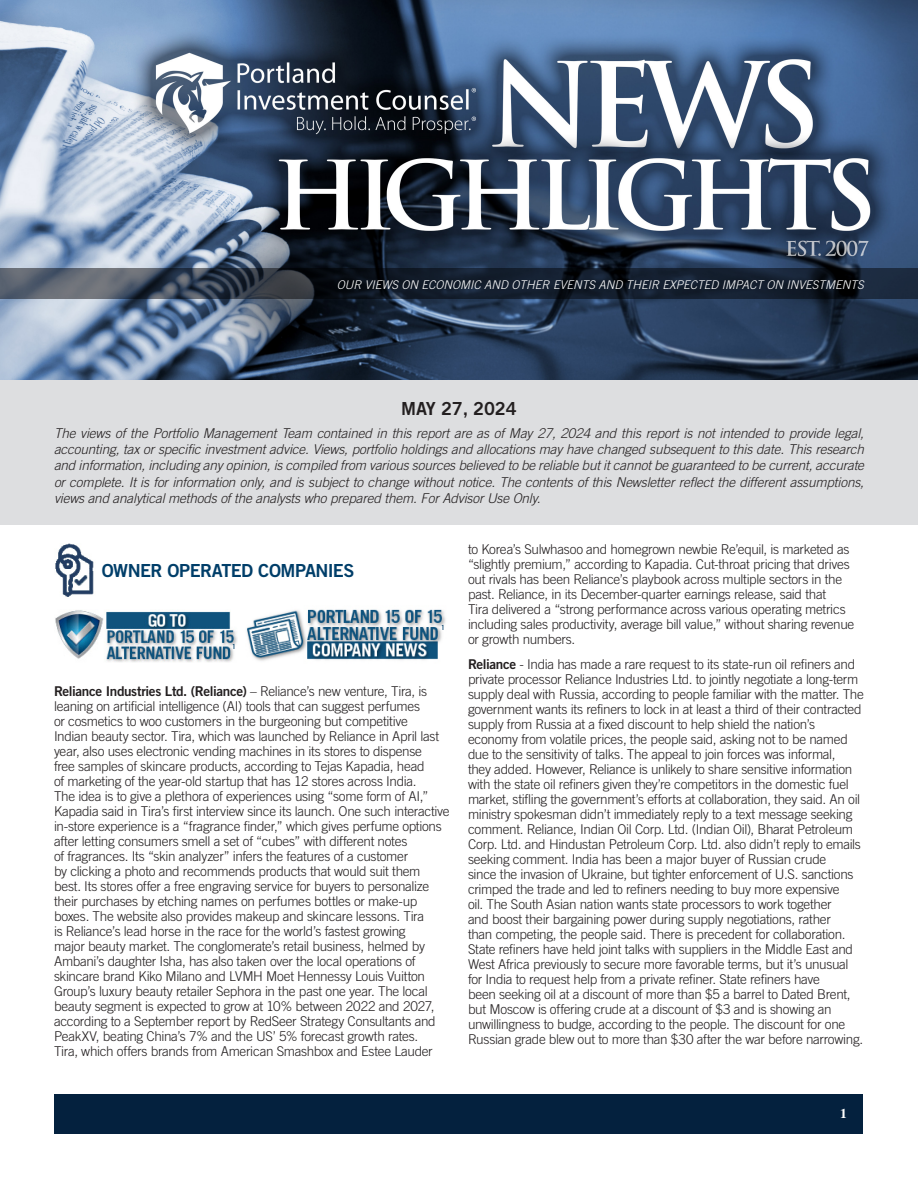
<style>
.page{position:relative;width:918px;height:1188px;background:#fff}
.page>*{position:absolute;margin:0;border:0;box-sizing:border-box;transform-origin:0 0}
.Article_-_Body{font:18px "Trade Gothic Bold Two";letter-spacing:-.035em;color:#003e69}
.t1{font:18px "Trade Gothic Bold Two";letter-spacing:-.01em;color:#231f20}
.Article_-_Body-2{font:300 13.5px/15px "Trade Gothic";letter-spacing:-.025em;color:#231f20}
.t2{font:italic 300 13.5px/16.2px "Trade Gothic";letter-spacing:-.01em;color:#231f20;text-align:justify}
.t3{font:700 13.5px "Times";color:#fff}
.t4{font:italic 300 12px "Trade Gothic";color:#fff}
.t5{font:7.05px "Trade Gothic Bold Cond Twenty";color:#003e69}
.s1{font-family:"Trade Gothic Bold Two";font-weight:400}
</style>
<div class="page">
<div style="left:55px;top:1094px;width:808px;height:39px;background:#04213e"></div>
<img style="left:0;top:0;width:918px;height:380px">
<svg style="left:0;top:268px;width:918px;height:31px;background:#232c39"></svg>
<img style="left:55px;top:543px;width:39px;height:54px">
<div style="left:0;top:380px;width:918px;height:145px;background:#dddee0"></div>
<img style="left:247px;top:609px;width:199px;height:52px">
<img style="left:55px;top:610px;width:182px;height:52px">
<p class="t4" style="left:337px;top:277px;width:529px">OUR VIEWS ON ECONOMIC AND OTHER EVENTS AND THEIR EXPECTED IMPACT ON INVESTMENTS</p>
<p class="t1" style="left:401px;top:397px;width:117px">MAY 27, 2024</p>
<p class="t2" style="left:54px;top:425px;width:812px">The views of the Portfolio Management Team contained in this report are as of May 27, 2024 and this report is not intended to provide legal, accounting, tax or specific investment advice. Views, portfolio holdings and allocations may have changed subsequent to this date. This research and information, including any opinion, is compiled from various sources believed to be reliable but it cannot be guaranteed to be current, accurate or complete. It is for information only, and is subject to change without notice. The contents of this Newsletter reflect the different assumptions, views and analytical methods of the analysts who prepared them. For Advisor Use Only.</p>
<p class="Article_-_Body" style="left:102px;top:560px;width:254px">OWNER OPERATED COMPANIES</p>
<p class="t5" style="left:233px;top:643px;width:5px">1</p>
<p class="t5" style="left:442px;top:623px;width:5px">1</p>
<p class="Article_-_Body-2" style="left:54px;top:684px;width:397px"><span class="s1">Reliance Industries Ltd. (Reliance)</span> – Reliance’s new venture, Tira, is leaning on artificial intelligence (AI) tools that can suggest perfumes<br>or cosmetics to woo customers in the burgeoning but competitive<br>Indian beauty sector. Tira, which was launched by Reliance in April last year, also uses electronic vending machines in its stores to dispense<br>free samples of skincare products, according to Tejas Kapadia, head<br>of marketing of the year-old startup that has 12 stores across India.<br>The idea is to give a plethora of experiences using “some form of AI,” Kapadia said in Tira’s first interview since its launch. One such interactive in-store experience is a “fragrance finder,” which gives perfume options after letting consumers smell a set of “cubes” with different notes<br>of fragrances. Its “skin analyzer” infers the features of a customer<br>by clicking a photo and recommends products that would suit them best. Its stores offer a free engraving service for buyers to personalize their purchases by etching names on perfumes bottles or make-up boxes. The website also provides makeup and skincare lessons. Tira<br>is Reliance’s lead horse in the race for the world’s fastest growing<br>major beauty market. The conglomerate’s retail business, helmed by Ambani’s daughter Isha, has also taken over the local operations of skincare brand Kiko Milano and LVMH Moet Hennessy Louis Vuitton Group’s luxury beauty retailer Sephora in the past one year. The local beauty segment is expected to grow at 10% between 2022 and 2027, according to a September report by RedSeer Strategy Consultants and PeakXV, beating China’s 7% and the US’ 5% forecast growth rates.<br>Tira, which offers brands from American Smashbox and Estee Lauder</p>
<p class="Article_-_Body-2" style="left:468px;top:541px;width:388px">to Korea’s Sulwhasoo and homegrown newbie Re’equil, is marketed as “slightly premium,” according to Kapadia. Cut-throat pricing that drives out rivals has been Reliance’s playbook across multiple sectors in the past. Reliance, in its December-quarter earnings release, said that<br>Tira delivered a “strong performance across various operating metrics including sales productivity, average bill value,” without sharing revenue or growth numbers.</p>
<p class="Article_-_Body-2" style="left:468px;top:656px;width:397px"><span class="s1">Reliance</span> - India has made a rare request to its state-run oil refiners and private processor Reliance Industries Ltd. to jointly negotiate a long-term supply deal with Russia, according to people familiar with the matter. The government wants its refiners to lock in at least a third of their contracted supply from Russia at a fixed discount to help shield the nation’s economy from volatile prices, the people said, asking not to be named due to the sensitivity of talks. The appeal to join forces was informal,<br>they added. However, Reliance is unlikely to share sensitive information with the state oil refiners given they’re competitors in the domestic fuel market, stifling the government’s efforts at collaboration, they said. An oil ministry spokesman didn’t immediately reply to a text message seeking comment. Reliance, Indian Oil Corp. Ltd. (Indian Oil), Bharat Petroleum Corp. Ltd. and Hindustan Petroleum Corp. Ltd. also didn’t reply to emails seeking comment. India has been a major buyer of Russian crude<br>since the invasion of Ukraine, but tighter enforcement of U.S. sanctions crimped the trade and led to refiners needing to buy more expensive<br>oil. The South Asian nation wants state processors to work together<br>and boost their bargaining power during supply negotiations, rather<br>than competing, the people said. There is precedent for collaboration.<br>State refiners have held joint talks with suppliers in the Middle East and West Africa previously to secure more favorable terms, but it’s unusual for India to request help from a private refiner. State refiners have<br>been seeking oil at a discount of more than $5 a barrel to Dated Brent, but Moscow is offering crude at a discount of $3 and is showing an unwillingness to budge, according to the people. The discount for one Russian grade blew out to more than $30 after the war before narrowing.</p>
<p class="t3" style="left:840px;top:1100px;width:8px">1</p>
</div>
